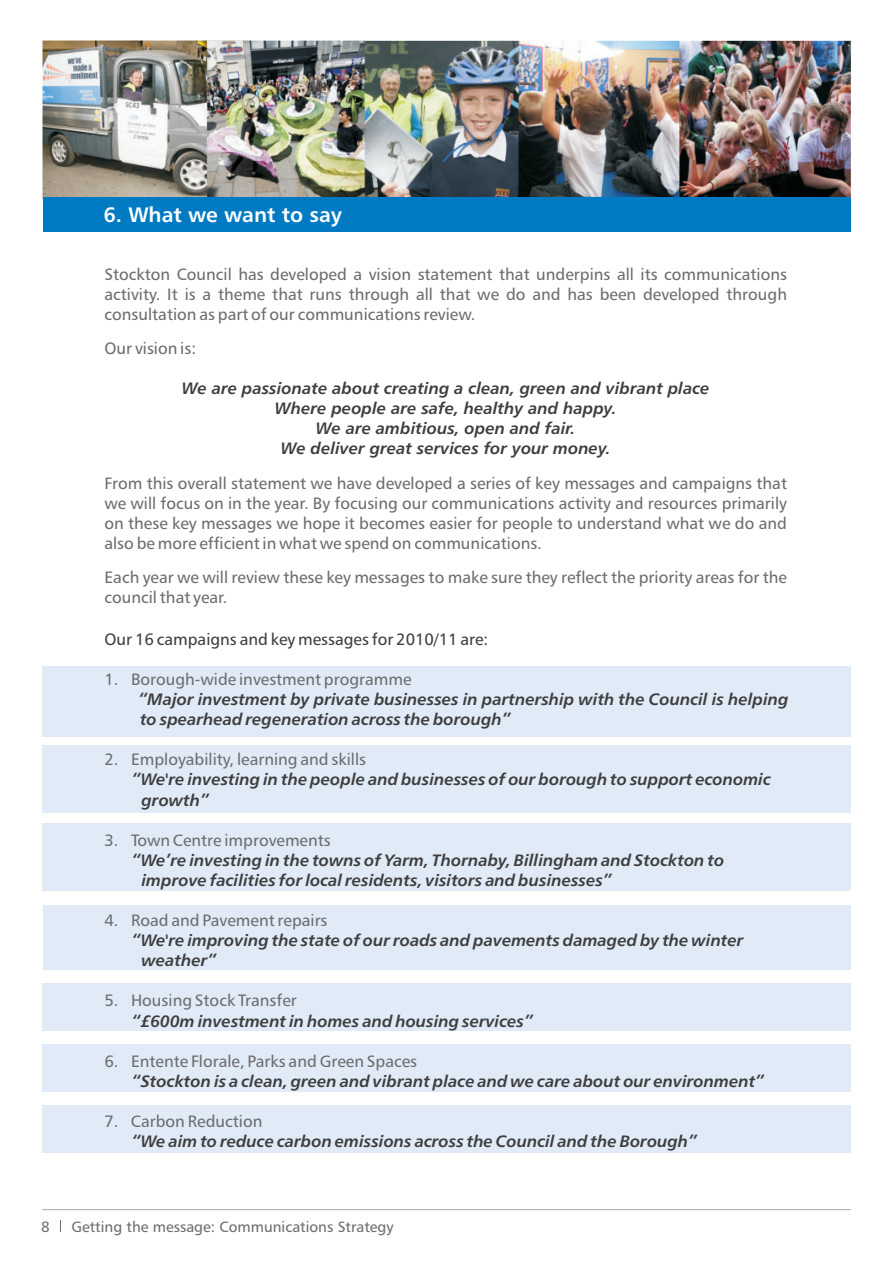
<style>
.page{position:relative;width:893px;height:1263px;background:#fff}
.page>*{position:absolute;margin:0;border:0;box-sizing:border-box;transform-origin:0 0}
.t1{font:21px "Humanist 777 BT Roman B,Bold";color:#fff}
.t2{font:16.5px/20px "Humanist 777 BT Roman B";color:#6c6d70;text-align:justify}
.t3{font:italic 16.5px/20.1px "Humanist 777 BT Roman B,Bold";color:#3e3e3f}
.t4{font:16.5px "Humanist 777 BT Roman B";color:#3e3e3f}
.t5{font:15px "Humanist 777 BT Roman B";color:#6c6d70}
</style>
<div class="page">
<img style="left:43px;top:41px;width:808px;height:158px">
<hr style="left:42px;top:1209px;width:809px;height:1px;background:#a8a9ad">
<div style="left:42px;top:1106px;width:809px;height:47px;background:#e1ebf7"></div>
<div style="left:42px;top:1045px;width:809px;height:47px;background:#e1ebf7"></div>
<div style="left:42px;top:984px;width:809px;height:47px;background:#e1ebf7"></div>
<div style="left:43px;top:905px;width:807px;height:64px;background:#e1ebf7"></div>
<div style="left:42px;top:666px;width:809px;height:70px;background:#e1ebf7"></div>
<div style="left:43px;top:197px;width:807px;height:35px;background:#007bc3"></div>
<div style="left:42px;top:745px;width:809px;height:68px;background:#e1ebf7"></div>
<div style="left:42px;top:823px;width:809px;height:67px;background:#e1ebf7"></div>
<svg style="left:60px;top:1220px;width:1px;height:12px"></svg>
<p class="t1" style="left:103px;top:206px;width:240px">6. What we want to say</p>
<p class="t2" style="left:104px;top:265px;width:684px">Stockton Council has developed a vision statement that underpins all its communications activity. It is a theme that runs through all that we do and has been developed through consultation as part of our communications review.</p>
<p class="t2" style="left:104px;top:340px;width:93px">Our vision is:</p>
<p class="t3" style="left:182px;top:380px;width:529px;text-align:center">We are passionate about creating a clean, green and vibrant place Where people are safe, healthy and happy.<br>We are ambitious, open and fair.<br>We deliver great services for your money.</p>
<p class="t2" style="left:104px;top:475px;width:684px">From this overall statement we have developed a series of key messages and campaigns that we will focus on in the year. By focusing our communications activity and resources primarily on these key messages we hope it becomes easier for people to understand what we do and also be more efficient in what we spend on communications.</p>
<p class="t2" style="left:104px;top:569px;width:684px">Each year we will review these key messages to make sure they reflect the priority areas for the council that year.</p>
<p class="t4" style="left:104px;top:632px;width:385px">Our 16 campaigns and key messages for 2010/11 are:</p>
<p class="t2" style="left:104px;top:670px;width:309px">1. Borough-wide investment programme</p>
<p class="t3" style="left:139px;top:690px;width:651px">“Major investment by private businesses in partnership with the Council is helping to spearhead regeneration across the borough”</p>
<p class="t2" style="left:104px;top:751px;width:263px">2. Employability, learning and skills</p>
<p class="t3" style="left:142px;top:771px;width:631px;text-indent:-10px">“We're investing in the people and businesses of our borough to support economic growth”</p>
<p class="t2" style="left:104px;top:831px;width:228px">3. Town Centre improvements</p>
<p class="t3" style="left:142px;top:851px;width:584px;text-indent:-10px">“We’re investing in the towns of Yarm, Thornaby, Billingham and Stockton to improve facilities for local residents, visitors and businesses”</p>
<p class="t2" style="left:104px;top:912px;width:225px">4. Road and Pavement repairs</p>
<p class="t3" style="left:142px;top:932px;width:603px;text-indent:-10px">“We're improving the state of our roads and pavements damaged by the winter weather”</p>
<p class="t2" style="left:104px;top:992px;width:194px">5. Housing Stock Transfer</p>
<p class="t3" style="left:132px;top:1012px;width:403px">“£600m investment in homes and housing services”</p>
<p class="t2" style="left:104px;top:1052px;width:314px">6. Entente Florale, Parks and Green Spaces</p>
<p class="t3" style="left:132px;top:1072px;width:634px">“Stockton is a clean, green and vibrant place and we care about our environment”</p>
<p class="t2" style="left:104px;top:1113px;width:159px">7. Carbon Reduction</p>
<p class="t3" style="left:132px;top:1133px;width:567px">“We aim to reduce carbon emissions across the Council and the Borough”</p>
<p class="t5" style="left:41px;top:1220px;width:10px">8</p>
<p class="t5" style="left:71px;top:1220px;width:324px">Getting the message: Communications Strategy</p>
</div>
